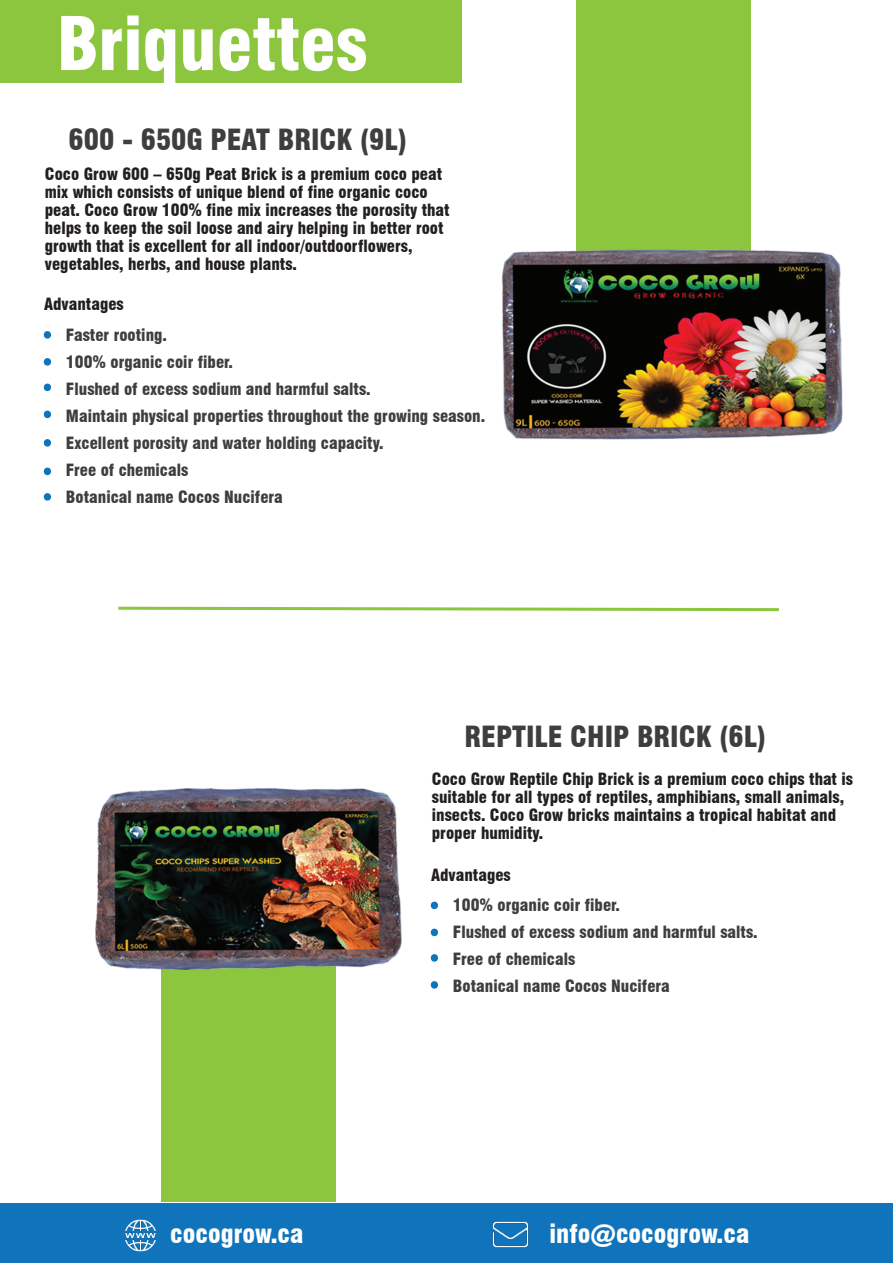
<style>
.page{position:relative;width:893px;height:1263px;background:#fff}
.page>*{position:absolute;margin:0;border:0;box-sizing:border-box;transform-origin:0 0}
.t1{font:900 condensed 72px "Swiss 721 BT";color:#fff}
.t2{font:900 condensed 28.5px "Swiss 721 BT";color:#3e3e3f}
.t3{font:900 condensed 25.5px "Swiss 721 BT";color:#fff}
.t4{font:900 condensed 16.5px/18px "Swiss 721 BT";color:#231f20}
.t5{font:900 condensed 16.5px/27px "Swiss 721 BT";color:#3e3e3f}
</style>
<div class="page">
<div style="left:0;top:1203px;width:893px;height:60px;background:#1074bc"></div>
<div style="left:0;top:0;width:462px;height:83px;background:#8bc63e"></div>
<div style="left:576px;top:0;width:174px;height:306px;background:#8bc63e"></div>
<div style="left:162px;top:925px;width:174px;height:277px;background:#8bc63e"></div>
<img style="left:502px;top:250px;width:340px;height:189px">
<img style="left:95px;top:788px;width:306px;height:182px">
<svg style="left:43px;top:331px;width:8px;height:8px"></svg>
<svg style="left:43px;top:358px;width:8px;height:8px"></svg>
<svg style="left:43px;top:384px;width:8px;height:7px"></svg>
<svg style="left:43px;top:411px;width:8px;height:7px"></svg>
<svg style="left:43px;top:439px;width:8px;height:8px"></svg>
<svg style="left:43px;top:468px;width:8px;height:7px"></svg>
<svg style="left:43px;top:493px;width:8px;height:8px"></svg>
<svg style="left:430px;top:902px;width:8px;height:7px"></svg>
<svg style="left:430px;top:929px;width:8px;height:7px"></svg>
<svg style="left:430px;top:954px;width:8px;height:8px"></svg>
<svg style="left:430px;top:981px;width:8px;height:8px"></svg>
<img style="left:125px;top:1219px;width:31px;height:33px">
<img style="left:492px;top:1221px;width:37px;height:27px">
<svg style="left:118px;top:606px;width:661px;height:6px"></svg>
<h1 class="t1" style="left:57px;top:1px;width:312px">Briquettes</h1>
<h2 class="t2" style="left:69px;top:122px;width:340px">600 - 650G PEAT BRICK (9L)</h2>
<p class="t4" style="left:45px;top:165px;width:406px">Coco Grow 600 – 650g Peat Brick is a premium coco peat mix which consists of unique blend of fine organic coco peat. Coco Grow 100% fine mix increases the porosity that helps to keep the soil loose and airy helping in better root growth that is excellent for all indoor/outdoorflowers, vegetables, herbs, and house plants.</p>
<p class="t4" style="left:44px;top:295px;width:81px">Advantages</p>
<p class="t5" style="left:66px;top:321px;width:421px">Faster rooting.<br>100% organic coir fiber.<br>Flushed of excess sodium and harmful salts.<br>Maintain physical properties throughout the growing season.<br>Excellent porosity and water holding capacity.<br>Free of chemicals<br>Botanical name Cocos Nucifera</p>
<h2 class="t2" style="left:464px;top:720px;width:303px">REPTILE CHIP BRICK (6L)</h2>
<p class="t4" style="left:432px;top:770px;width:423px">Coco Grow Reptile Chip Brick is a premium coco chips that is suitable for all types of reptiles, amphibians, small animals, insects. Coco Grow bricks maintains a tropical habitat and proper humidity.</p>
<p class="t4" style="left:431px;top:866px;width:81px">Advantages</p>
<p class="t5" style="left:453px;top:892px;width:306px">100% organic coir fiber.<br>Flushed of excess sodium and harmful salts.<br>Free of chemicals<br>Botanical name Cocos Nucifera</p>
<h3 class="t3" style="left:170px;top:1218px;width:135px">cocogrow.ca</h3>
<h3 class="t3" style="left:550px;top:1218px;width:201px">info@cocogrow.ca</h3>
</div>
